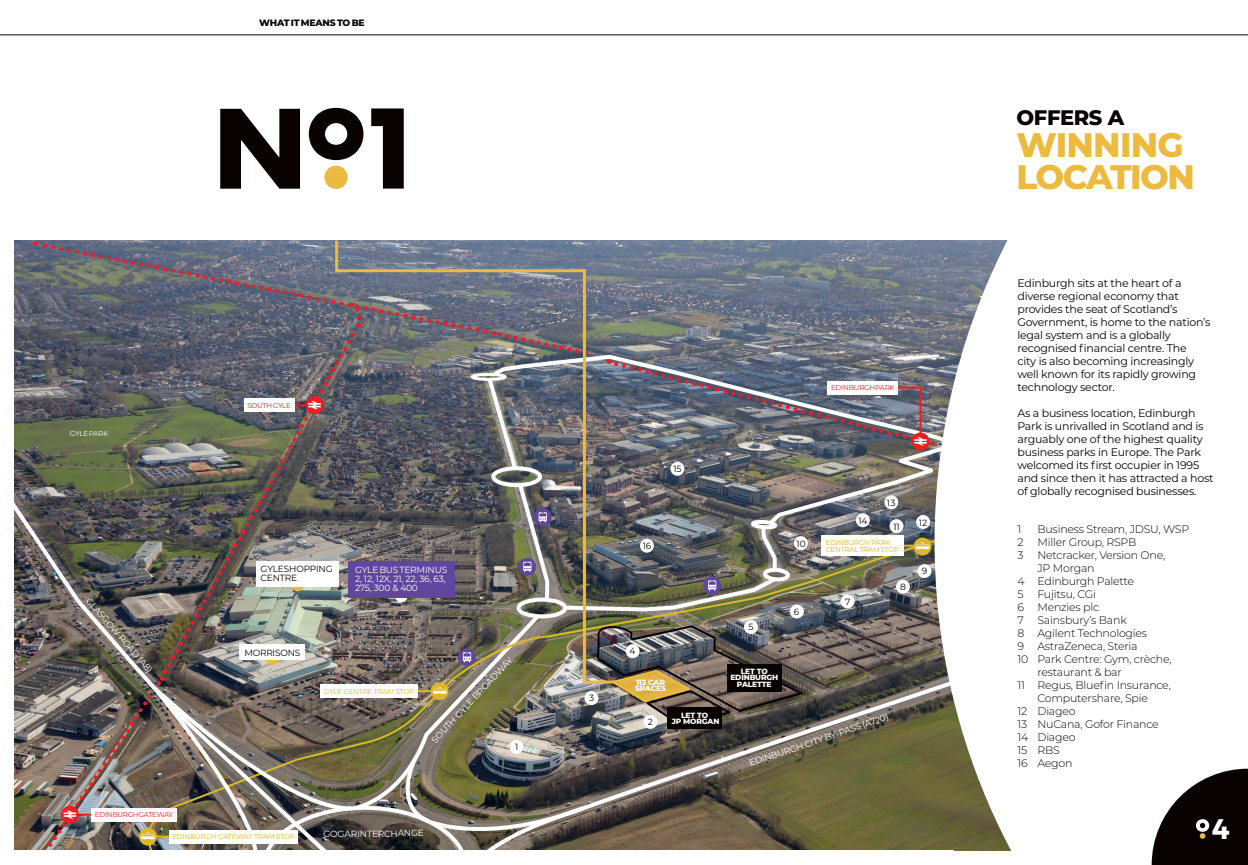
<style>
.page{position:relative;width:1248px;height:865px;background:#fff}
.page>*{position:absolute;margin:0;border:0;box-sizing:border-box;transform-origin:0 0}
.t1{font:800 34px/32px "Montserrat";letter-spacing:-.045em;color:#ecba3f}
.t2{font:700 28.3px "Montserrat";color:#fff}
.t3{font:800 21px "Montserrat";letter-spacing:-.02em;color:#080302}
.t4{font:11px/13px "Montserrat";letter-spacing:-.02em;color:#080302}
.t5{font:300 11px/13px "Montserrat";letter-spacing:-.02em;color:#080302}
.t6{font:800 9.2px "Montserrat";letter-spacing:-.02em;color:#080302}
.t7{font:9px/9px "Montserrat";letter-spacing:-.02em;color:#fff}
.t8{font:9px/9px "Montserrat";letter-spacing:-.025em;color:#080302}
.t9{font:800 7.5px/6.4px "Montserrat";letter-spacing:-.02em;color:#fff}
.t10{font:7px/7px "Montserrat";letter-spacing:-.02em;color:#d9b926}
.t11{font:7px "Montserrat";letter-spacing:-.025em;color:#ee1d23}
.t12{font:7px "Montserrat";letter-spacing:-.02em;color:#fff}
</style>
<div class="page">
<img style="left:14px;top:240px;width:920px;height:234px">
<svg style="left:220px;top:109px;width:80px;height:80px"></svg>
<div style="left:324px;top:166px;width:23px;height:23px;background:#ecba3f;border-radius:50%"></div>
<svg style="left:309px;top:108px;width:54px;height:52px"></svg>
<svg style="left:371px;top:108px;width:33px;height:81px"></svg>
<svg style="left:34px;top:240px;width:299px;height:96px;background:#696d7b"></svg>
<img style="left:14px;top:474px;width:22px;height:376px">
<svg style="left:934px;top:34px;width:313px;height:817px"></svg>
<hr style="left:0;top:35px;width:1247px;height:1px;background:#080302">
<svg style="left:1151px;top:768px;width:96px;height:97px"></svg>
<svg style="left:333px;top:240px;width:285px;height:61px;background:#767e8a"></svg>
<svg style="left:596px;top:284px;width:210px;height:17px;background:#6f788b"></svg>
<img style="left:36px;top:301px;width:918px;height:550px">
<div style="left:727px;top:664px;width:54px;height:28px;background:#080302"></div>
<div style="left:667px;top:707px;width:55px;height:21px;background:#080302"></div>
<p class="t6" style="left:259px;top:16px;width:107px">WHAT IT MEANS TO BE</p>
<p class="t12" style="left:70px;top:428px;width:40px">GYLE PARK</p>
<p class="t7" style="left:91px;top:595px;width:98px;rotate:49deg">GLASGOW ROAD (A8)</p>
<p class="t11" style="left:95px;top:810px;width:80px">EDINBURGH GATEWAY</p>
<p class="t11" style="left:247px;top:400px;width:45px">SOUTH GYLE</p>
<p class="t8" style="left:260px;top:564px;width:73px">GYLE SHOPPING<br>CENTRE</p>
<p class="t7" style="left:355px;top:565px;width:94px">GYLE BUS TERMINUS</p>
<p class="t7" style="left:355px;top:574px;width:92px">2, 12, 12X, 21, 22, 36, 63,<br>275, 300 &amp; 400</p>
<p class="t8" style="left:244px;top:647px;width:57px">MORRISONS</p>
<p class="t10" style="left:324px;top:687px;width:92px">GYLE CENTRE TRAM STOP</p>
<p class="t7" style="left:430px;top:738px;width:115px;rotate:-47deg">SOUTH GYLE BROADWAY</p>
<p class="t8" style="left:515px;top:742px;width:5px">1</p>
<p class="t10" style="left:172px;top:833px;width:124px">EDINBURGH GATEWAY TRAM STOP</p>
<p class="t7" style="left:323px;top:828px;width:102px">GOGAR INTERCHANGE</p>
<p class="t8" style="left:589px;top:693px;width:7px">3</p>
<p class="t11" style="left:831px;top:383px;width:65px">EDINBURGH PARK</p>
<p class="t8" style="left:673px;top:464px;width:10px">15</p>
<p class="t8" style="left:642px;top:541px;width:10px">16</p>
<p class="t8" style="left:796px;top:538px;width:11px">10</p>
<p class="t8" style="left:858px;top:516px;width:11px">14</p>
<p class="t8" style="left:886px;top:498px;width:10px">13</p>
<p class="t8" style="left:893px;top:521px;width:8px">11</p>
<p class="t10" style="left:825px;top:538px;width:75px">EDINBURGH PARK<br>CENTRAL TRAM STOP</p>
<p class="t8" style="left:629px;top:646px;width:7px">4</p>
<p class="t9" style="left:635px;top:678px;width:32px">113 CAR<br>SPACES</p>
<p class="t8" style="left:647px;top:717px;width:7px">2</p>
<p class="t9" style="left:681px;top:711px;width:28px">LET TO</p>
<p class="t9" style="left:671px;top:718px;width:49px">JP MORGAN</p>
<p class="t8" style="left:748px;top:622px;width:7px">5</p>
<p class="t8" style="left:794px;top:607px;width:7px">6</p>
<p class="t8" style="left:845px;top:597px;width:7px">7</p>
<p class="t8" style="left:900px;top:582px;width:7px">8</p>
<p class="t9" style="left:740px;top:667px;width:28px">LET TO</p>
<p class="t9" style="left:730px;top:674px;width:49px;text-align:center">EDINBURGH<br>PALETTE</p>
<p class="t7" style="left:748px;top:759px;width:148px;rotate:-19deg">EDINBURGH CITY BY-PASS (A720)</p>
<p class="t8" style="left:918px;top:517px;width:10px">12</p>
<p class="t8" style="left:921px;top:566px;width:7px">9</p>
<p class="t3" style="left:1016px;top:102px;width:109px">OFFERS A</p>
<p class="t1" style="left:1016px;top:127px;width:180px">WINNING<br>LOCATION</p>
<p class="t4" style="left:1017px;top:276px;width:194px">Edinburgh sits at the heart of a diverse regional economy that provides the seat of Scotland’s<br>Government, is home to the nation’s legal system and is a globally recognised financial centre. The<br>city is also becoming increasingly well known for its rapidly growing technology sector.</p>
<p class="t4" style="left:1017px;top:406px;width:198px">As a business location, Edinburgh Park is unrivalled in Scotland and is arguably one of the highest quality business parks in Europe. The Park welcomed its first occupier in 1995 and since then it has attracted a host of globally recognised businesses.</p>
<p class="t5" style="left:1017px;top:522px;width:5px">1</p>
<p class="t5" style="left:1037px;top:522px;width:153px">Business Stream, JDSU, WSP</p>
<p class="t5" style="left:1017px;top:535px;width:8px">2</p>
<p class="t5" style="left:1037px;top:535px;width:100px">Miller Group, RSPB</p>
<p class="t5" style="left:1017px;top:548px;width:8px">3</p>
<p class="t5" style="left:1037px;top:548px;width:129px">Netcracker, Version One,<br>JP Morgan</p>
<p class="t5" style="left:1017px;top:574px;width:118px">4 Edinburgh Palette</p>
<p class="t5" style="left:1017px;top:587px;width:8px">5</p>
<p class="t5" style="left:1037px;top:587px;width:60px">Fujitsu, CGi</p>
<p class="t5" style="left:1017px;top:600px;width:83px">6 Menzies plc</p>
<p class="t5" style="left:1017px;top:613px;width:111px">7 Sainsbury’s Bank</p>
<p class="t5" style="left:1017px;top:626px;width:131px">8 Agilent Technologies</p>
<p class="t5" style="left:1017px;top:639px;width:121px">9 AstraZeneca, Steria</p>
<p class="t5" style="left:1037px;top:652px;width:136px;text-indent:-20px">10 Park Centre: Gym, crèche, restaurant &amp; bar</p>
<p class="t5" style="left:1017px;top:678px;width:155px;text-align:center">11 Regus, Bluefin Insurance,<br>Computershare, Spie</p>
<p class="t5" style="left:1017px;top:704px;width:60px">12 Diageo</p>
<p class="t5" style="left:1017px;top:717px;width:143px">13 NuCana, Gofor Finance</p>
<p class="t5" style="left:1017px;top:730px;width:60px">14 Diageo</p>
<p class="t5" style="left:1017px;top:743px;width:44px">15 RBS</p>
<p class="t5" style="left:1017px;top:756px;width:57px">16 Aegon</p>
<p class="t2" style="left:1211px;top:811px;width:19px">4</p>
</div>
